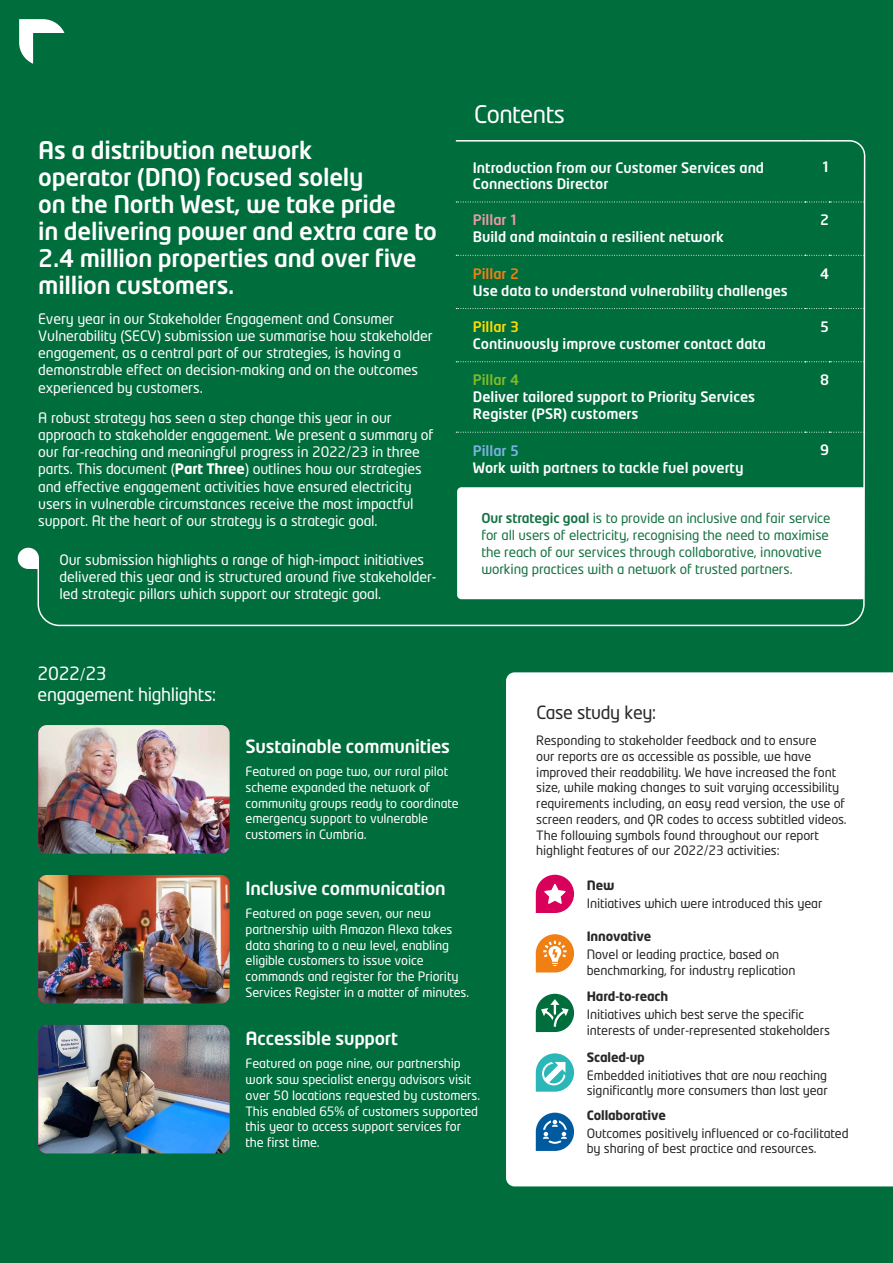
<style>
.page{position:relative;width:893px;height:1263px;background:#006d3d}
.page>*{position:absolute;margin:0;border:0;box-sizing:border-box;transform-origin:0 0}
.t1{font:500 24px/27px "Neo Tech";letter-spacing:-.01em;color:#fff}
.t2{font:24px "Neo Tech";letter-spacing:-.02em;color:#fff}
.t3{font:500 18px "Neo Tech";letter-spacing:-.01em;color:#fff}
.t4{font:18px/21px "Neo Tech";letter-spacing:-.02em;color:#fff}
.t5{font:18px "Neo Tech";letter-spacing:-.02em;color:#282827}
.t6{font:14.25px/17.2px "Neo Tech";letter-spacing:-.01em;color:#fff}
.t7{font:500 14.25px/16.5px "Neo Tech";color:#fff}
.t8{font:500 14.25px "Neo Tech";color:#ec99a9}
.t9{font:500 14.25px "Neo Tech";color:#f08013}
.t10{font:500 14.25px "Neo Tech";color:#ffdb00}
.t11{font:500 14.25px "Neo Tech";color:#80ba27}
.t12{font:500 14.25px "Neo Tech";color:#7ab2e1}
.t13{font:13.5px/17.2px "Neo Tech";letter-spacing:-.01em;color:#157243}
.t14{font:12.75px/15.8px "Neo Tech";letter-spacing:-.01em;color:#282827}
.t15{font:12.75px/15.8px "Neo Tech";letter-spacing:-.01em;color:#fff}
.t16{font:700 12.75px "Neo Tech";letter-spacing:-.01em;color:#282827}
.s1{font-family:"Minion Pro";font-size:16.5px}
.s2{font-weight:700}
.s3{font-weight:500}
.s4{font-family:"Minion Pro"}
.s5{font-family:"Minion Pro";font-size:15px}
</style>
<div class="page">
<svg style="left:19px;top:19px;width:45px;height:45px"></svg>
<div style="left:506px;top:672px;width:387px;height:514px;background:#fff"></div>
<img style="left:38px;top:725px;width:192px;height:128px">
<img style="left:38px;top:875px;width:192px;height:128px">
<img style="left:38px;top:1025px;width:192px;height:128px">
<svg style="left:536px;top:875px;width:38px;height:38px"></svg>
<svg style="left:536px;top:1053px;width:38px;height:39px"></svg>
<svg style="left:536px;top:994px;width:38px;height:38px"></svg>
<svg style="left:536px;top:1113px;width:38px;height:38px"></svg>
<svg style="left:536px;top:934px;width:38px;height:38px"></svg>
<svg style="left:37px;top:140px;width:829px;height:487px"></svg>
<svg style="left:18px;top:548px;width:21px;height:21px"></svg>
<div style="left:457px;top:487px;width:407px;height:112px;background:#fff"></div>
<h1 class="t1" style="left:38px;top:138px;width:400px">As a distribution network<br>operator (DNO) focused solely<br>on the North West, we take pride<br>in delivering power and extra care to<br>2.4 million properties and over five million customers.</h1>
<p class="t6" style="left:38px;top:310px;width:396px">Every year in our Stakeholder Engagement and Consumer Vulnerability (SECV) submission we summarise how stakeholder engagement, as a central part of our strategies, is having a demonstrable effect on decision-making and on the outcomes experienced by customers.</p>
<p class="t6" style="left:38px;top:410px;width:397px">A robust strategy has seen a step change this year in our approach to stakeholder engagement. We present a summary of our far-reaching and meaningful progress in 2022<span class="s1">/</span>23 in three parts. This document (<span class="s2">Part Three</span>) outlines how our strategies and effective engagement activities have ensured electricity users in vulnerable circumstances receive the most impactful support. At the heart of our strategy is a strategic goal.</p>
<p class="t6" style="left:60px;top:552px;width:379px">Our submission highlights a range of high-impact initiatives delivered this year and is structured around five stakeholder&shy;led strategic pillars which support our strategic goal.</p>
<h1 class="t2" style="left:474px;top:102px;width:92px">Contents</h1>
<p class="t7" style="left:473px;top:160px;width:293px">Introduction from our Customer Services and<br>Connections Director</p>
<p class="t7" style="left:822px;top:160px;width:8px">1</p>
<p class="t8" style="left:473px;top:214px;width:46px">Pillar 1</p>
<p class="t7" style="left:473px;top:230px;width:253px">Build and maintain a resilient network</p>
<p class="t7" style="left:820px;top:213px;width:10px">2</p>
<p class="t9" style="left:473px;top:268px;width:48px">Pillar 2</p>
<p class="t7" style="left:473px;top:283px;width:317px">Use data to understand vulnerability challenges</p>
<p class="t7" style="left:820px;top:266px;width:10px">4</p>
<p class="t10" style="left:473px;top:321px;width:48px">Pillar 3</p>
<p class="t7" style="left:473px;top:337px;width:295px">Continuously improve customer contact data</p>
<p class="t7" style="left:820px;top:320px;width:10px">5</p>
<p class="t11" style="left:473px;top:374px;width:48px">Pillar 4</p>
<p class="t7" style="left:473px;top:390px;width:284px;line-height:17.1px">Deliver tailored support to Priority Services<br>Register (PSR) customers</p>
<p class="t7" style="left:820px;top:372px;width:10px">8</p>
<p class="t12" style="left:473px;top:444px;width:48px">Pillar 5</p>
<p class="t7" style="left:473px;top:460px;width:272px">Work with partners to tackle fuel poverty</p>
<p class="t7" style="left:820px;top:443px;width:10px">9</p>
<p class="t13" style="left:481px;top:510px;width:351px"><span class="s3">Our strategic goal</span> is to provide an inclusive and fair service for all users of electricity, recognising the need to maximise the reach of our services through collaborative, innovative working practices with a network of trusted partners.</p>
<p class="t4" style="left:38px;top:663px;width:180px">2022<span class="s4">/</span>23<br>engagement highlights:</p>
<p class="t3" style="left:246px;top:739px;width:206px">Sustainable communities</p>
<p class="t15" style="left:246px;top:764px;width:215px">Featured on page two, our rural pilot scheme expanded the network of community groups ready to coordinate emergency support to vulnerable customers in Cumbria.</p>
<p class="t5" style="left:536px;top:703px;width:121px">Case study key:</p>
<p class="t14" style="left:536px;top:733px;width:312px">Responding to stakeholder feedback and to ensure<br>our reports are as accessible as possible, we have improved their readability. We have increased the font size, while making changes to suit varying accessibility requirements including, an easy read version, the use of screen readers, and QR codes to access subtitled videos.<br>The following symbols found throughout our report highlight features of our 2022<span class="s5">/</span>23 activities:</p>
<p class="t3" style="left:246px;top:881px;width:202px">Inclusive communication</p>
<p class="t15" style="left:246px;top:906px;width:225px">Featured on page seven, our new partnership with Amazon Alexa takes data sharing to a new level, enabling eligible customers to issue voice commands and register for the Priority Services Register in a matter of minutes.</p>
<p class="t3" style="left:246px;top:1031px;width:154px">Accessible support</p>
<p class="t15" style="left:246px;top:1056px;width:236px">Featured on page nine, our partnership work saw specialist energy advisors visit over 50 locations requested by customers.<br>This enabled 65% of customers supported this year to access support services for the first time.</p>
<p class="t16" style="left:587px;top:880px;width:29px">New</p>
<p class="t14" style="left:587px;top:896px;width:237px">Initiatives which were introduced this year</p>
<p class="t16" style="left:587px;top:931px;width:66px">Innovative</p>
<p class="t14" style="left:587px;top:947px;width:210px">Novel or leading practice, based on benchmarking, for industry replication</p>
<p class="t16" style="left:587px;top:991px;width:83px">Hard-to-reach</p>
<p class="t14" style="left:587px;top:1007px;width:245px">Initiatives which best serve the specific interests of under-represented stakeholders</p>
<p class="t16" style="left:587px;top:1051px;width:60px">Scaled-up</p>
<p class="t14" style="left:587px;top:1067px;width:243px">Embedded initiatives that are now reaching significantly more consumers than last year</p>
<p class="t16" style="left:587px;top:1110px;width:81px">Collaborative</p>
<p class="t14" style="left:587px;top:1126px;width:263px">Outcomes positively influenced or co-facilitated by sharing of best practice and resources.</p>
</div>
